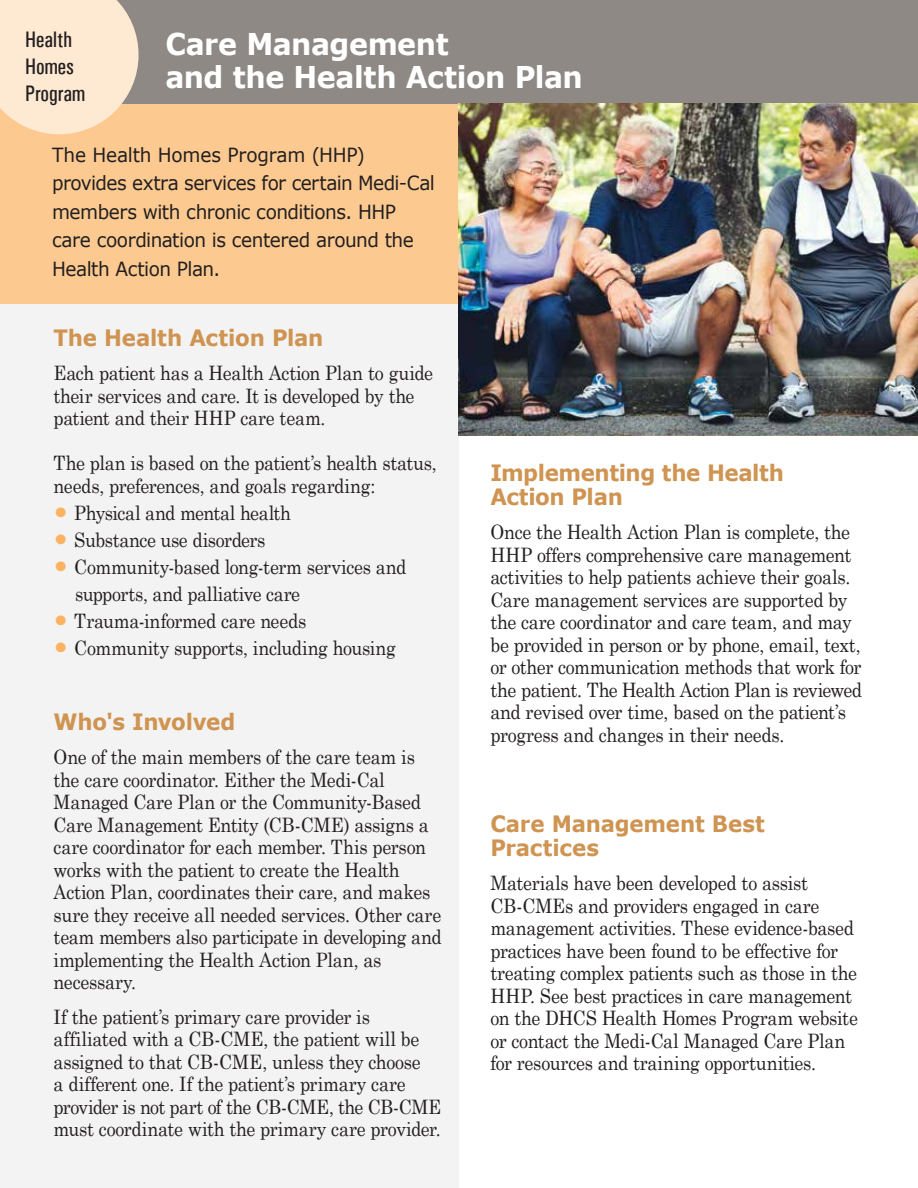
<style>
.page{position:relative;width:918px;height:1188px;background:#fff}
.page>*{position:absolute;margin:0;border:0;box-sizing:border-box;transform-origin:0 0}
.t1{font:700 30px/33px "Verdana";letter-spacing:-.015em;color:#fff;scale:.95 1}
.t2{font:700 22.5px/24px "Verdana";letter-spacing:-.01em;color:#cf9451;scale:.95 1}
.t3{font:22.5px/27px "Univers Condensed";color:#231f20;scale:.95 1}
.t4{font:19.8px/22.5px "Century Schoolbook";letter-spacing:-.015em;color:#231f20;scale:.9 1}
.t5{font:19.5px/28.5px "Verdana";letter-spacing:-.025em;color:#231f20;scale:.95 1}
.s1{font-family:"Verdana";font-size:27px;color:#fbb361}
</style>
<div class="page">
<div style="left:0;top:303px;width:459px;height:885px;background:#f4f3f3"></div>
<div style="left:0;top:103px;width:459px;height:200px;background:#fcca90"></div>
<div style="left:0;top:0;width:918px;height:103px;background:#8e8984"></div>
<img style="left:459px;top:103px;width:459px;height:333px">
<svg style="left:0;top:0;width:139px;height:134px;background:#f9e2c9"></svg>
<p class="t3" style="left:25px;top:26px;width:65px">Health<br>Homes<br>Program</p>
<h1 class="t1" style="left:165px;top:27px;width:441px">Care Management<br>and the Health Action Plan</h1>
<p class="t5" style="left:52px;top:140px;width:404px">The Health Homes Program (HHP) provides extra services for certain Medi-Cal members with chronic conditions. HHP care coordination is centered around the Health Action Plan.</p>
<p class="t2" style="left:54px;top:325px;width:286px">The Health Action Plan</p>
<p class="t4" style="left:54px;top:360px;width:423px">Each patient has a Health Action Plan to guide their services and care. It is developed by the patient and their HHP care team.</p>
<p class="t4" style="left:54px;top:450px;width:427px">The plan is based on the patient’s health status, needs, preferences, and goals regarding:</p>
<p class="t4" style="left:54px;top:500px;width:265px"><span class="s1">•</span> Physical and mental health</p>
<p class="t4" style="left:54px;top:527px;width:237px"><span class="s1">•</span> Substance use disorders</p>
<p class="t4" style="left:75px;top:552px;width:370px;line-height:27px;text-indent:-21px"><span class="s1">•</span> Community-based long-term services and supports, and palliative care</p>
<p class="t4" style="left:54px;top:608px;width:282px"><span class="s1">•</span> Trauma-informed care needs</p>
<p class="t4" style="left:54px;top:635px;width:382px"><span class="s1">•</span> Community supports, including housing</p>
<p class="t2" style="left:54px;top:709px;width:193px">Who's Involved</p>
<p class="t4" style="left:54px;top:744px;width:433px">One of the main members of the care team is the care coordinator. Either the Medi-Cal Managed Care Plan or the Community-Based Care Management Entity (CB-CME) assigns a care coordinator for each member. This person works with the patient to create the Health Action Plan, coordinates their care, and makes sure they receive all needed services. Other care team members also participate in developing and implementing the Health Action Plan, as necessary.</p>
<p class="t4" style="left:54px;top:1004px;width:432px">If the patient’s primary care provider is affiliated with a CB-CME, the patient will be assigned to that CB-CME, unless they choose<br>a different one. If the patient’s primary care provider is not part of the CB-CME, the CB-CME must coordinate with the primary care provider.</p>
<p class="t2" style="left:490px;top:460px;width:311px">Implementing the Health<br>Action Plan</p>
<p class="t4" style="left:490px;top:519px;width:414px">Once the Health Action Plan is complete, the HHP offers comprehensive care management activities to help patients achieve their goals.<br>Care management services are supported by the care coordinator and care team, and may be provided in person or by phone, email, text, or other communication methods that work for the patient. The Health Action Plan is reviewed and revised over time, based on the patient’s progress and changes in their needs.</p>
<p class="t2" style="left:490px;top:811px;width:290px">Care Management Best<br>Practices</p>
<p class="t4" style="left:490px;top:870px;width:410px">Materials have been developed to assist CB-CMEs and providers engaged in care management activities. These evidence-based practices have been found to be effective for treating complex patients such as those in the HHP. See best practices in care management on the DHCS Health Homes Program website or contact the Medi-Cal Managed Care Plan for resources and training opportunities.</p>
</div>
